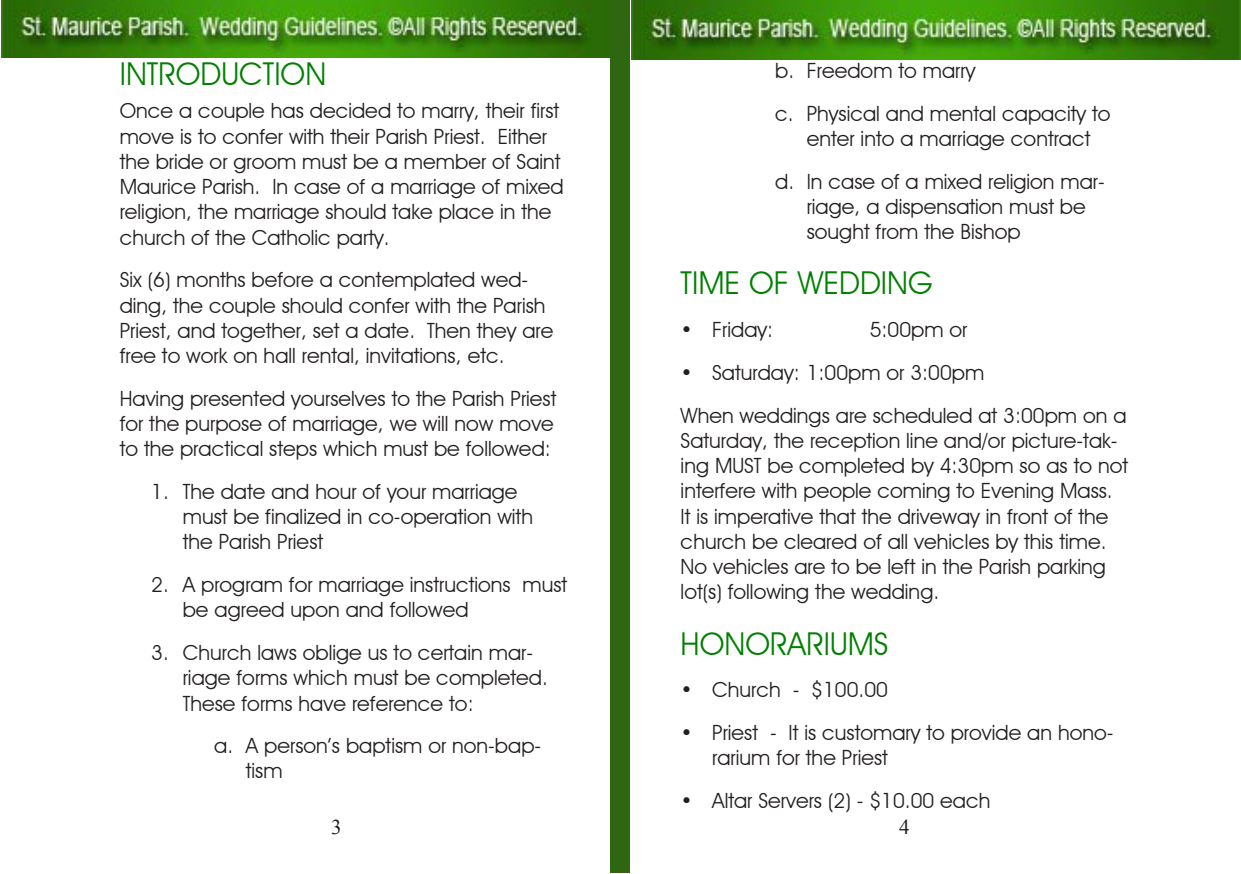
<style>
.page{position:relative;width:1241px;height:874px;background:#fff}
.page>*{position:absolute;margin:0;border:0;box-sizing:border-box;transform-origin:0 0}
.t1{font:31.5px "Advantage";color:#008000}
.List_Paragraph{font:21px/25.2px "Advantage";color:#231f20}
.t2{font:21px "Times New Roman";color:#231f20}
</style>
<div class="page">
<img style="left:631px;top:0;width:609px;height:60px">
<img style="left:2px;top:0;width:609px;height:58px">
<div style="left:610px;top:1px;width:20px;height:871px;background:#2f6710"></div>
<p class="t1" style="left:120px;top:55px;width:208px">INTRODUCTION</p>
<p class="List_Paragraph" style="left:120px;top:98px;width:445px">Once a couple has decided to marry, their first move is to confer with their Parish Priest. Either the bride or groom must be a member of Saint Maurice Parish. In case of a marriage of mixed religion, the marriage should take place in the church of the Catholic party.</p>
<p class="List_Paragraph" style="left:120px;top:267px;width:435px">Six (6) months before a contemplated wed&shy;ding, the couple should confer with the Parish Priest, and together, set a date. Then they are free to work on hall rental, invitations, etc.</p>
<p class="List_Paragraph" style="left:120px;top:385px;width:438px;text-align:justify">Having presented yourselves to the Parish Priest for the purpose of marriage, we will now move to the practical steps which must be followed:</p>
<p class="List_Paragraph" style="left:183px;top:478px;width:352px;text-indent:-32px">1. The date and hour of your marriage must be finalized in co-operation with the Parish Priest</p>
<p class="List_Paragraph" style="left:183px;top:571px;width:386px;text-indent:-32px">2. A program for marriage instructions must be agreed upon and followed</p>
<p class="List_Paragraph" style="left:183px;top:639px;width:367px;text-indent:-32px">3. Church laws oblige us to certain mar&shy;riage forms which must be completed.<br>These forms have reference to:</p>
<p class="List_Paragraph" style="left:246px;top:732px;width:297px;text-indent:-32px">a. A person’s baptism or non-bap&shy;tism</p>
<p class="List_Paragraph" style="left:775px;top:58px;width:202px">b. Freedom to marry</p>
<p class="List_Paragraph" style="left:775px;top:100px;width:337px;text-align:center">c. Physical and mental capacity to enter into a marriage contract</p>
<p class="List_Paragraph" style="left:806px;top:168px;width:299px;text-indent:-32px">d. In case of a mixed religion mar&shy;riage, a dispensation must be sought from the Bishop</p>
<p class="t1" style="left:680px;top:264px;width:254px">TIME OF WEDDING</p>
<p class="List_Paragraph" style="left:680px;top:317px;width:94px">• Friday:</p>
<p class="List_Paragraph" style="left:869px;top:317px;width:99px">5:00pm or</p>
<p class="List_Paragraph" style="left:680px;top:359px;width:305px">• Saturday: 1:00pm or 3:00pm</p>
<p class="List_Paragraph" style="left:680px;top:402px;width:449px">When weddings are scheduled at 3:00pm on a Saturday, the reception line and/or picture-tak&shy;ing MUST be completed by 4:30pm so as to not interfere with people coming to Evening Mass.<br>It is imperative that the driveway in front of the church be cleared of all vehicles by this time.<br>No vehicles are to be left in the Parish parking lot(s) following the wedding.</p>
<p class="t1" style="left:680px;top:624px;width:209px">HONORARIUMS</p>
<p class="List_Paragraph" style="left:680px;top:676px;width:209px">• Church - $100.00</p>
<p class="List_Paragraph" style="left:712px;top:719px;width:403px;text-indent:-32px">• Priest - It is customary to provide an hono&shy;rarium for the Priest</p>
<p class="List_Paragraph" style="left:680px;top:787px;width:311px">• Altar Servers (2) - $10.00 each</p>
<p class="t2" style="left:331px;top:812px;width:12px">3</p>
<p class="t2" style="left:899px;top:812px;width:12px">4</p>
</div>
